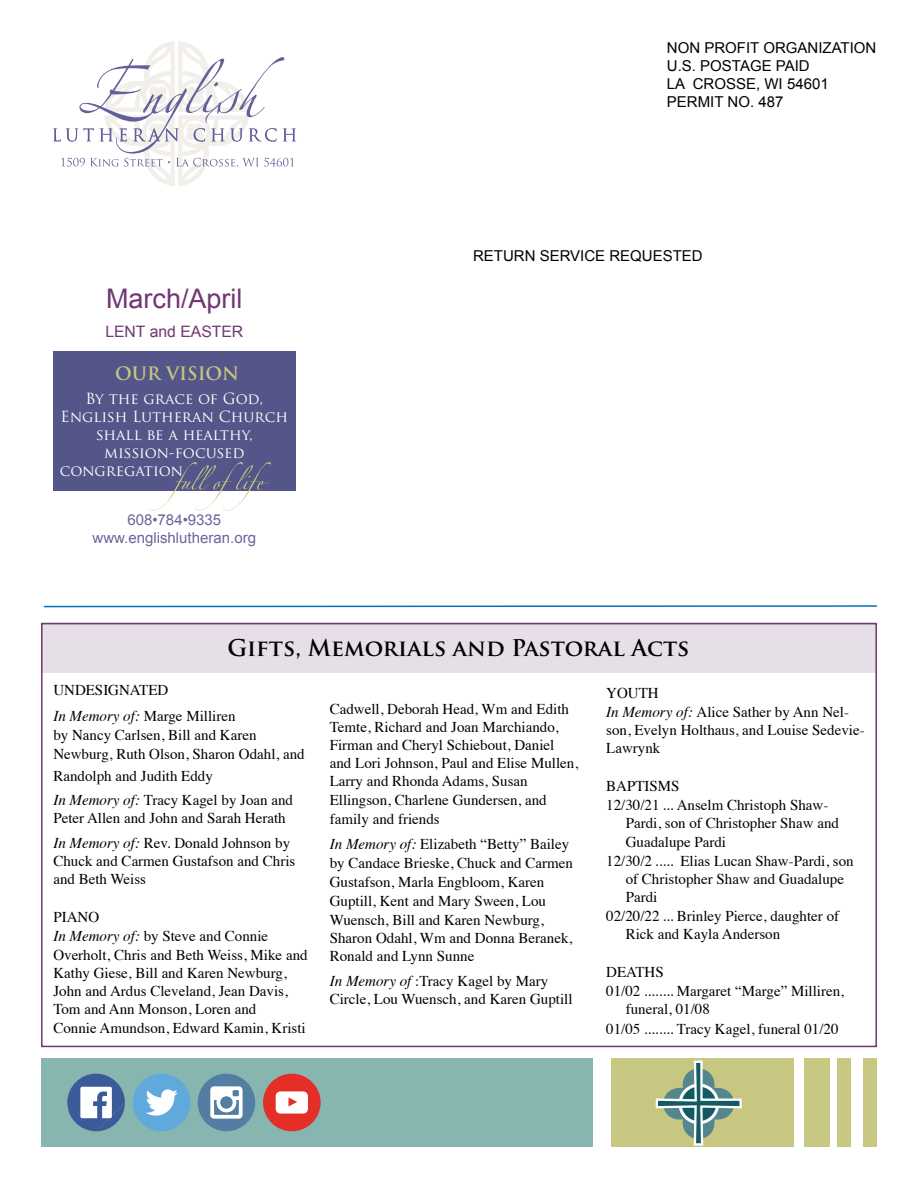
<style>
.page{position:relative;width:918px;height:1188px;background:#fff}
.page>*{position:absolute;margin:0;border:0;box-sizing:border-box;transform-origin:0 0}
.t1{font:27px "Arial";color:#713673}
.t2{font:700 22.5px "Trajan Pro";color:#000}
.t3{font:700 18px "Trajan Pro";color:#c7c781}
.t4{font:15.75px "Arial";color:#713673}
.t5{font:15px/18.3px "Times";color:#000}
.t6{font:15px/18px "Arial";color:#000}
.t7{font:15px "Trajan Pro";color:#fff}
.t8{font:15px/18px "Arial";color:#68679a;text-align:center}
.s1{font-style:italic}
</style>
<div class="page">
<div style="left:41px;top:622px;width:835px;height:51px;background:#e6dfe7"></div>
<div style="left:41px;top:623px;width:836px;height:424px;border:2px solid #713673"></div>
<svg style="left:53px;top:41px;width:243px;height:145px"></svg>
<div style="left:53px;top:351px;width:243px;height:139px;background:#54568a"></div>
<svg style="left:149px;top:462px;width:122px;height:49px"></svg>
<div style="left:41px;top:1058px;width:552px;height:89px;background:#87b6b1"></div>
<div style="left:611px;top:1058px;width:182px;height:89px;background:#c7c781"></div>
<div style="left:804px;top:1058px;width:26px;height:89px;background:#c7c781"></div>
<div style="left:837px;top:1058px;width:14px;height:89px;background:#c7c781"></div>
<div style="left:863px;top:1058px;width:14px;height:89px;background:#c7c781"></div>
<svg style="left:655px;top:1060px;width:87px;height:85px"></svg>
<svg style="left:67px;top:1074px;width:58px;height:57px"></svg>
<div style="left:133px;top:1074px;width:57px;height:57px;background:#5fa9dd;border-radius:50%"></div>
<svg style="left:146px;top:1089px;width:32px;height:27px"></svg>
<div style="left:198px;top:1074px;width:57px;height:57px;background:#527ea3;border-radius:50%"></div>
<svg style="left:210px;top:1086px;width:33px;height:33px"></svg>
<div style="left:263px;top:1074px;width:58px;height:57px;background:#e42e28;border-radius:50%"></div>
<svg style="left:276px;top:1091px;width:32px;height:23px"></svg>
<svg style="left:43px;top:605px;width:834px;height:3px"></svg>
<p class="t6" style="left:667px;top:39px;width:211px">NON PROFIT ORGANIZATION<br>U.S. POSTAGE PAID<br>LA CROSSE, WI 54601<br>PERMIT NO. 487</p>
<h1 class="t1" style="left:106px;top:281px;width:138px">March/April</h1>
<p class="t4" style="left:105px;top:321px;width:140px">LENT and EASTER</p>
<p class="t3" style="left:115px;top:362px;width:126px">OUR VISION</p>
<p class="t7" style="left:86px;top:389px;width:179px">By the grace of God,</p>
<p class="t7" style="left:61px;top:407px;width:229px">English Lutheran Church</p>
<p class="t7" style="left:96px;top:425px;width:158px">shall be a healthy,</p>
<p class="t7" style="left:104px;top:443px;width:142px">mission-focused</p>
<p class="t7" style="left:60px;top:461px;width:124px">congregation</p>
<p class="t8" style="left:93px;top:511px;width:165px">608•784•9335 www.englishlutheran.org</p>
<p class="t6" style="left:473px;top:247px;width:231px">RETURN SERVICE REQUESTED</p>
<h2 class="t2" style="left:228px;top:634px;width:463px">Gifts, Memorials and Pastoral Acts</h2>
<p class="t5" style="left:53px;top:675px;width:184px;line-height:26.1px">UNDESIGNATED<br><span class="s1">In Memory of:</span> Marge Milliren</p>
<p class="t5" style="left:53px;top:724px;width:253px;line-height:19px">by Nancy Carlsen, Bill and Karen<br>Newburg, Ruth Olson, Sharon Odahl, and</p>
<p class="t5" style="left:53px;top:762px;width:241px;line-height:24.6px">Randolph and Judith Eddy<br><span class="s1">In Memory of:</span> Tracy Kagel by Joan and</p>
<p class="t5" style="left:53px;top:805px;width:238px;line-height:24.6px">Peter Allen and John and Sarah Herath<br><span class="s1">In Memory of:</span> Rev. Donald Johnson by</p>
<p class="t5" style="left:53px;top:851px;width:244px">Chuck and Carmen Gustafson and Chris and Beth Weiss</p>
<p class="t5" style="left:53px;top:906px;width:256px">PIANO<br><span class="s1">In Memory of:</span> by Steve and Connie<br>Overholt, Chris and Beth Weiss, Mike and<br>Kathy Giese, Bill and Karen Newburg,<br>John and Ardus Cleveland, Jean Davis,<br>Tom and Ann Monson, Loren and<br>Connie Amundson, Edward Kamin, Kristi</p>
<p class="t5" style="left:606px;top:682px;width:260px">YOUTH<br><span class="s1">In Memory of:</span> Alice Sather by Ann Nel&shy;son, Evelyn Holthaus, and Louise Sedevie-<br>Lawrynk</p>
<p class="t5" style="left:606px;top:775px;width:75px">BAPTISMS</p>
<p class="t5" style="left:606px;top:795px;width:224px">12/30/21 ... Anselm Christoph Shaw-</p>
<p class="t5" style="left:626px;top:813px;width:215px">Pardi, son of Christopher Shaw and</p>
<p class="t5" style="left:626px;top:832px;width:102px">Guadalupe Pardi</p>
<p class="t5" style="left:606px;top:851px;width:249px">12/30/2 ..... Elias Lucan Shaw-Pardi, son</p>
<p class="t5" style="left:626px;top:869px;width:220px">of Christopher Shaw and Guadalupe</p>
<p class="t5" style="left:626px;top:887px;width:33px">Pardi</p>
<p class="t5" style="left:606px;top:906px;width:234px">02/20/22 ... Brinley Pierce, daughter of</p>
<p class="t5" style="left:626px;top:924px;width:156px">Rick and Kayla Anderson</p>
<p class="t5" style="left:606px;top:962px;width:59px">DEATHS</p>
<p class="t5" style="left:606px;top:981px;width:239px">01/02 ........ Margaret “Marge” Milliren,</p>
<p class="t5" style="left:626px;top:999px;width:86px">funeral, 01/08</p>
<p class="t5" style="left:606px;top:1018px;width:234px">01/05 ........ Tracy Kagel, funeral 01/20</p>
<p class="t5" style="left:330px;top:698px;width:250px">Cadwell, Deborah Head, Wm and Edith Temte, Richard and Joan Marchiando, Firman and Cheryl Schiebout, Daniel and Lori Johnson, Paul and Elise Mullen, Larry and Rhonda Adams, Susan Ellingson, Charlene Gundersen, and family and friends</p>
<p class="t5" style="left:330px;top:833px;width:245px;line-height:18.8px"><span class="s1">In Memory of:</span> Elizabeth “Betty” Bailey by Candace Brieske, Chuck and Carmen Gustafson, Marla Engbloom, Karen Guptill, Kent and Mary Sween, Lou Wuensch, Bill and Karen Newburg, Sharon Odahl, Wm and Donna Beranek, Ronald and Lynn Sunne</p>
<p class="t5" style="left:330px;top:970px;width:244px"><span class="s1">In Memory of</span> :Tracy Kagel by Mary<br>Circle, Lou Wuensch, and Karen Guptill</p>
</div>
